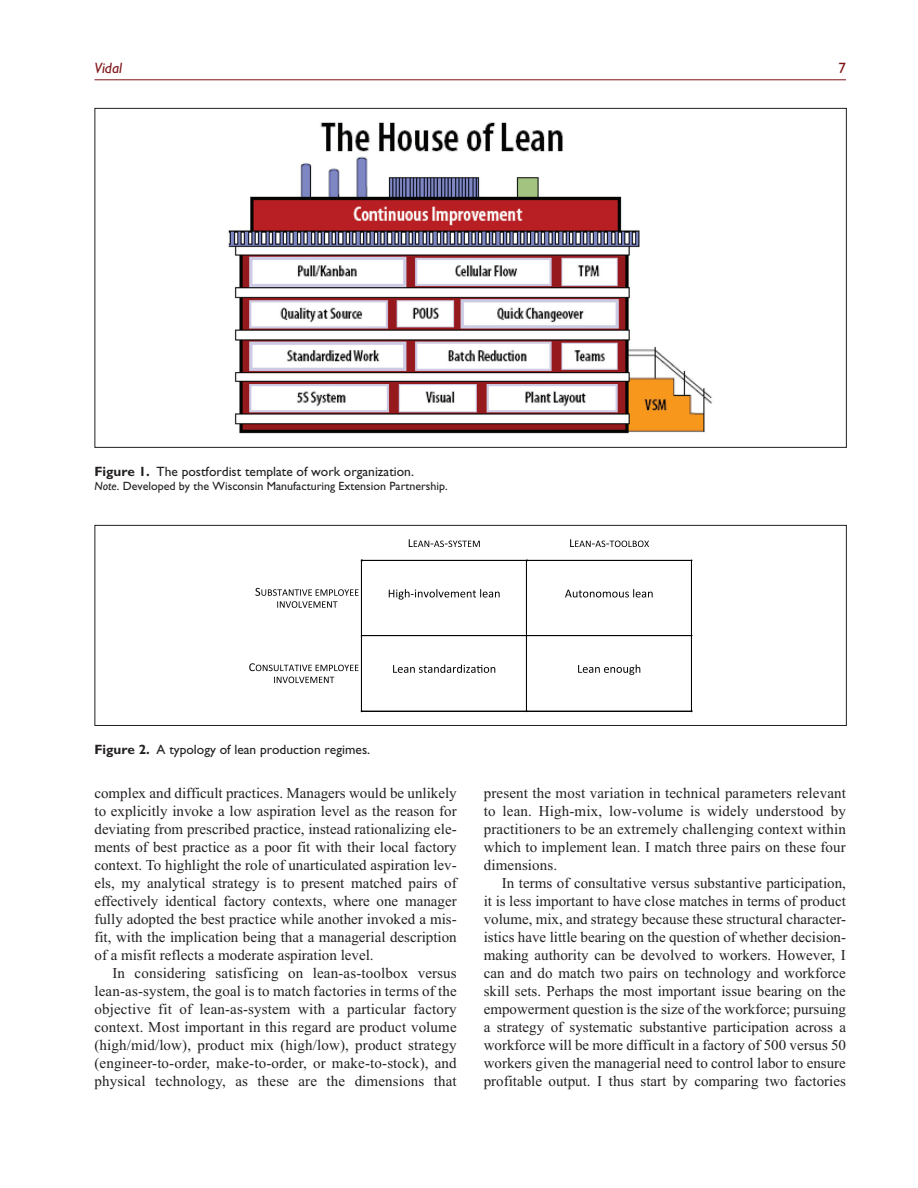
<style>
.page{position:relative;width:918px;height:1188px;background:#fff}
.page>*{position:absolute;margin:0;border:0;box-sizing:border-box;transform-origin:0 0}
.t1{font:15px/18px "Times New Roman";letter-spacing:.005em;color:#231f20;text-align:justify}
.t2{font:italic 15px "Gill Sans Std";color:#7e1315}
.t3{font:15px "Gill Sans Std";color:#7e1315}
.t4{font:13.5px "Gill Sans Std";color:#231f20}
.t5{font:12px "Gill Sans Std";color:#231f20}
.s1{font-weight:700}
.s2{font-style:italic}
</style>
<div class="page">
<hr style="left:94px;top:80px;width:752px;height:1px;background:#7e1315">
<img style="left:228px;top:122px;width:484px;height:312px">
<svg style="left:409px;top:539px;width:71px;height:8px"></svg>
<svg style="left:570px;top:539px;width:79px;height:8px"></svg>
<svg style="left:255px;top:588px;width:104px;height:20px"></svg>
<svg style="left:389px;top:589px;width:111px;height:11px"></svg>
<svg style="left:565px;top:589px;width:88px;height:9px"></svg>
<hr style="left:363px;top:560px;width:163px;height:1px;background:#040503">
<hr style="left:528px;top:560px;width:163px;height:1px;background:#040503">
<hr style="left:361px;top:561px;width:1px;height:75px;background:#040503">
<hr style="left:526px;top:561px;width:1px;height:75px;background:#040503">
<hr style="left:691px;top:561px;width:1px;height:75px;background:#040503">
<svg style="left:249px;top:663px;width:110px;height:8px"></svg>
<svg style="left:274px;top:677px;width:60px;height:6px"></svg>
<svg style="left:393px;top:665px;width:102px;height:8px"></svg>
<svg style="left:578px;top:664px;width:62px;height:11px"></svg>
<hr style="left:362px;top:636px;width:164px;height:1px;background:#040503">
<hr style="left:362px;top:635px;width:164px;height:1px;background:#040503">
<hr style="left:527px;top:636px;width:164px;height:1px;background:#040503">
<hr style="left:527px;top:635px;width:164px;height:1px;background:#040503">
<hr style="left:361px;top:636px;width:1px;height:75px;background:#040503">
<hr style="left:362px;top:711px;width:164px;height:1px;background:#040503">
<hr style="left:526px;top:636px;width:1px;height:75px;background:#040503">
<hr style="left:527px;top:711px;width:164px;height:1px;background:#040503">
<hr style="left:691px;top:636px;width:1px;height:75px;background:#040503">
<div style="left:94px;top:525px;width:753px;height:201px;border:1px solid #231f20"></div>
<p class="t2" style="left:94px;top:60px;width:29px">Vidal</p>
<p class="t3" style="left:838px;top:60px;width:9px">7</p>
<p class="t4" style="left:94px;top:463px;width:321px"><span class="s1">Figure 1.</span> The postfordist template of work organization.</p>
<p class="t5" style="left:94px;top:479px;width:355px"><span class="s2">Note</span>. Developed by the Wisconsin Manufacturing Extension Partnership.</p>
<p class="t4" style="left:94px;top:741px;width:277px"><span class="s1">Figure 2.</span> A typology of lean production regimes.</p>
<p class="t1" style="left:94px;top:784px;width:364px">complex and difficult practices. Managers would be unlikely to explicitly invoke a low aspiration level as the reason for deviating from prescribed practice, instead rationalizing ele&shy;ments of best practice as a poor fit with their local factory context. To highlight the role of unarticulated aspiration lev&shy;els, my analytical strategy is to present matched pairs of effectively identical factory contexts, where one manager fully adopted the best practice while another invoked a mis&shy;fit, with the implication being that a managerial description of a misfit reflects a moderate aspiration level.</p>
<p class="t1" style="left:94px;top:964px;width:364px;text-indent:18px">In considering satisficing on lean-as-toolbox versus lean-as-system, the goal is to match factories in terms of the objective fit of lean-as-system with a particular factory context. Most important in this regard are product volume (high/mid/low), product mix (high/low), product strategy (engineer-to-order, make-to-order, or make-to-stock), and physical technology, as these are the dimensions that</p>
<p class="t1" style="left:484px;top:784px;width:364px">present the most variation in technical parameters relevant to lean. High-mix, low-volume is widely understood by practitioners to be an extremely challenging context within which to implement lean. I match three pairs on these four dimensions.</p>
<p class="t1" style="left:484px;top:874px;width:364px;text-indent:18px">In terms of consultative versus substantive participation, it is less important to have close matches in terms of product volume, mix, and strategy because these structural character&shy;istics have little bearing on the question of whether decision&shy;making authority can be devolved to workers. However, I can and do match two pairs on technology and workforce skill sets. Perhaps the most important issue bearing on the empowerment question is the size of the workforce; pursuing a strategy of systematic substantive participation across a workforce will be more difficult in a factory of 500 versus 50 workers given the managerial need to control labor to ensure profitable output. I thus start by comparing two factories</p>
</div>
